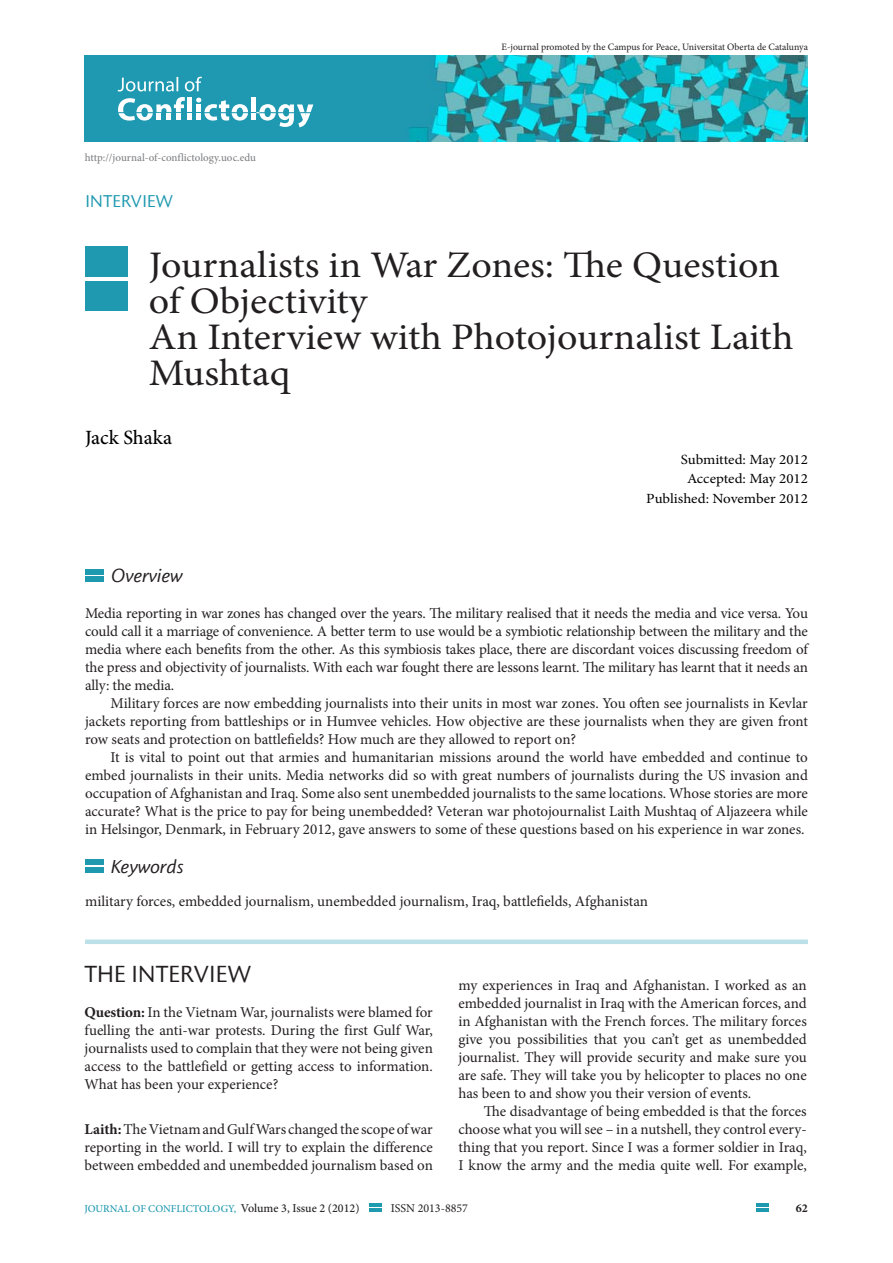
<style>
.page{position:relative;width:893px;height:1263px;background:#fff}
.page>*{position:absolute;margin:0;border:0;box-sizing:border-box;transform-origin:0 0}
.t1{font:37.5px/36px "Minion Pro";color:#231f20;scale:1.07 1}
.t2{font:22.5px "Pragma ND";color:#231f20}
.t3{font:500 20.25px "Minion Pro";color:#000}
.t4{font:italic 18px "Pragma ND";color:#231f20}
.t5{font:16.5px "Pragma ND";color:#1f99b0}
.t6{font:15px/18px "Minion Pro";color:#231f20;text-align:justify}
.t7{font:14.1px/19.6px "Minion Pro";letter-spacing:-.005em;color:#000;text-align:right;scale:1.07 1}
.t8{font:12px "Minion Pro";color:#231f20}
.t9{font:700 12px "Minion Pro";color:#231f20}
.t10{font:500 10.95px "Minion Pro";color:#808285}
.t11{font:500 10.5px "Minion Pro";color:#1f99b0}
.t12{font:9.75px "Minion Pro";letter-spacing:-.005em;color:#231f20}
.s1{font-weight:700}
.s2{font-size:12px;color:#231f20}
</style>
<div class="page">
<img style="left:84px;top:56px;width:724px;height:85px">
<hr style="left:369px;top:1203px;width:12px;height:4px;background:#1f99b0">
<hr style="left:369px;top:1208px;width:12px;height:4px;background:#1f99b0">
<hr style="left:757px;top:1203px;width:12px;height:4px;background:#1f99b0">
<hr style="left:757px;top:1208px;width:12px;height:4px;background:#1f99b0">
<svg style="left:118px;top:97px;width:195px;height:30px"></svg>
<svg style="left:118px;top:77px;width:84px;height:14px"></svg>
<div style="left:85px;top:247px;width:43px;height:30px;background:#1f99b0"></div>
<div style="left:85px;top:281px;width:43px;height:29px;background:#1f99b0"></div>
<div style="left:85px;top:939px;width:723px;height:5px;background:#bce0e7"></div>
<div style="left:85px;top:569px;width:19px;height:6px;background:#1f99b0"></div>
<div style="left:85px;top:576px;width:19px;height:6px;background:#1f99b0"></div>
<div style="left:85px;top:859px;width:19px;height:6px;background:#1f99b0"></div>
<div style="left:85px;top:867px;width:19px;height:6px;background:#1f99b0"></div>
<p class="t10" style="left:85px;top:150px;width:173px">http://journal-of-conflictology.uoc.edu</p>
<p class="t5" style="left:85px;top:190px;width:76px">INTERVIEW</p>
<p class="t12" style="left:502px;top:40px;width:308px">E-journal promoted by the Campus for Peace, Universitat Oberta de Catalunya</p>
<h1 class="t1" style="left:149px;top:247px;width:604px">Journalists in War Zones: The Question of Objectivity<br>An Interview with Photojournalist Laith<br>Mushtaq</h1>
<h3 class="t3" style="left:85px;top:424px;width:88px">Jack Shaka</h3>
<p class="t7" style="left:646px;top:449px;width:153px">Submitted: May 2012<br>Accepted: May 2012<br>Published: November 2012</p>
<p class="t4" style="left:111px;top:564px;width:73px">Overview</p>
<p class="t6" style="left:85px;top:604px;width:724px">Media reporting in war zones has changed over the years. The military realised that it needs the media and vice versa. You could call it a marriage of convenience. A better term to use would be a symbiotic relationship between the military and the media where each benefits from the other. As this symbiosis takes place, there are discordant voices discussing freedom of the press and objectivity of journalists. With each war fought there are lessons learnt. The military has learnt that it needs an ally: the media.</p>
<p class="t6" style="left:85px;top:694px;width:724px;text-indent:26px">Military forces are now embedding journalists into their units in most war zones. You often see journalists in Kevlar jackets reporting from battleships or in Humvee vehicles. How objective are these journalists when they are given front row seats and protection on battlefields? How much are they allowed to report on?</p>
<p class="t6" style="left:85px;top:748px;width:724px;text-indent:26px">It is vital to point out that armies and humanitarian missions around the world have embedded and continue to embed journalists in their units. Media networks did so with great numbers of journalists during the US invasion and occupation of Afghanistan and Iraq. Some also sent unembedded journalists to the same locations. Whose stories are more accurate? What is the price to pay for being unembedded? Veteran war photojournalist Laith Mushtaq of Aljazeera while in Helsingor, Denmark, in February 2012, gave answers to some of these questions based on his experience in war zones.</p>
<p class="t4" style="left:111px;top:855px;width:74px">Keywords</p>
<p class="t6" style="left:85px;top:892px;width:565px">military forces, embedded journalism, unembedded journalism, Iraq, battlefields, Afghanistan</p>
<h2 class="t2" style="left:85px;top:959px;width:168px">THE INTERVI EW</h2>
<p class="t6" style="left:85px;top:1003px;width:350px"><span class="s1">Question:</span> In the Vietnam War, journalists were blamed for fuelling the anti-war protests. During the first Gulf War, journalists used to complain that they were not being given access to the battlefield or getting access to information.<br>What has been your experience?</p>
<p class="t6" style="left:85px;top:1120px;width:350px"><span class="s1">Laith:</span> The Vietnam and Gulf Wars changed the scope of war reporting in the world. I will try to explain the difference between embedded and unembedded journalism based on</p>
<p class="t6" style="left:458px;top:976px;width:350px">my experiences in Iraq and Afghanistan. I worked as an embedded journalist in Iraq with the American forces, and in Afghanistan with the French forces. The military forces give you possibilities that you can’t get as unembedded journalist. They will provide security and make sure you are safe. They will take you by helicopter to places no one has been to and show you their version of events.</p>
<p class="t6" style="left:458px;top:1102px;width:350px;text-indent:26px">The disadvantage of being embedded is that the forces choose what you will see – in a nutshell, they control every&shy;thing that you report. Since I was a former soldier in Iraq, I know the army and the media quite well. For example,</p>
<p class="t11" style="left:84px;top:1202px;width:277px">JOURNAL OF CONFLICTOLOGY, <span class="s2">Volume 3, Issue 2 (2012)</span></p>
<p class="t8" style="left:391px;top:1200px;width:79px">ISSN 2013-8857</p>
<p class="t9" style="left:796px;top:1200px;width:13px">62</p>
</div>
